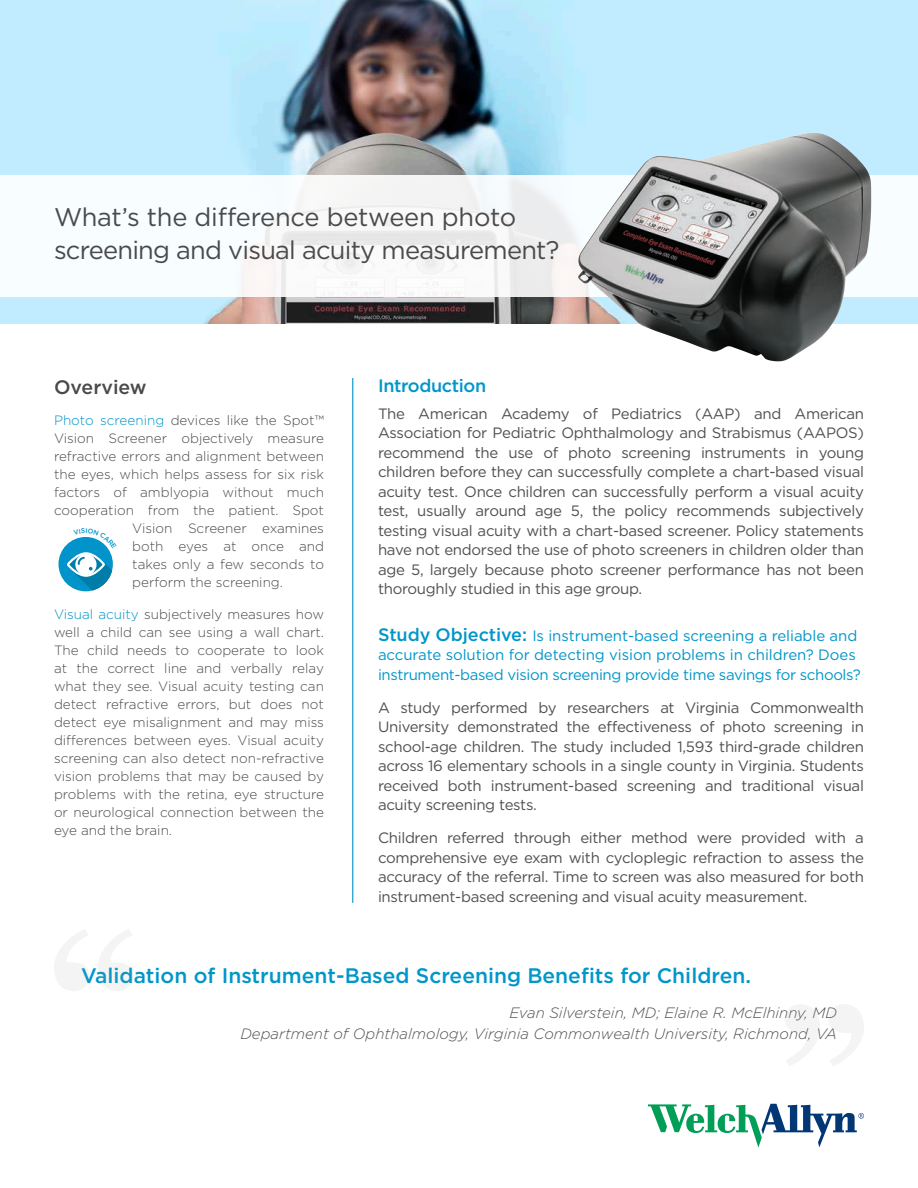
<style>
.page{position:relative;width:918px;height:1188px;background:#fff}
.page>*{position:absolute;margin:0;border:0;box-sizing:border-box;transform-origin:0 0}
.t1{font:25.5px/33px "Gotham";letter-spacing:-.03em;color:#4a4a4b}
.t2{font:500 21px "Gotham";color:#0096ca}
.t3{font:500 19.5px "Gotham";color:#4a4a4b}
.t4{font:500 18px "Gotham";letter-spacing:-.02em;color:#0096ca}
.t5{font:15px/19.5px "Gotham";letter-spacing:-.02em;color:#515051;text-align:justify}
.t6{font:15px/19.5px "Gotham";letter-spacing:-.005em;color:#0096ca}
.t7{font:italic 300 15px/21px "Gotham";color:#515051;text-align:right}
.t8{font:300 13.5px/18px "Gotham";color:#4a4a4b;text-align:justify}
.s1{color:#0093c8}
.s2{font-weight:500;font-size:18px}
</style>
<div class="page">
<img style="left:0;top:0;width:918px;height:324px">
<hr style="left:352px;top:378px;width:1px;height:525px;background:#0093c8">
<svg style="left:0;top:176px;width:918px;height:121px"></svg>
<img style="left:578px;top:133px;width:293px;height:229px">
<svg style="left:648px;top:1104px;width:216px;height:43px"></svg>
<div style="left:58px;top:537px;width:55px;height:54px;background:#0094ca;border-radius:50%"></div>
<svg style="left:55px;top:930px;width:78px;height:61px"></svg>
<svg style="left:785px;top:1005px;width:78px;height:61px"></svg>
<svg style="left:65px;top:537px;width:48px;height:54px"></svg>
<p class="t1" style="left:54px;top:200px;width:507px">What’s the difference between photo screening and visual acuity measurement?</p>
<p class="t3" style="left:54px;top:374px;width:94px">Overview</p>
<p class="t8" style="left:54px;top:411px;width:271px"><span class="s1">Photo screening</span> devices like the Spot™</p>
<p class="t8" style="left:54px;top:429px;width:272px">Vision Screener objectively measure</p>
<p class="t8" style="left:54px;top:447px;width:271px">refractive errors and alignment between</p>
<p class="t8" style="left:54px;top:465px;width:272px">the eyes, which helps assess for six risk</p>
<p class="t8" style="left:54px;top:483px;width:271px">factors of amblyopia without much</p>
<p class="t8" style="left:54px;top:501px;width:271px">cooperation from the patient. Spot</p>
<p class="t8" style="left:132px;top:519px;width:193px">Vision Screener examines</p>
<p class="t8" style="left:132px;top:537px;width:193px">both eyes at once and</p>
<p class="t8" style="left:132px;top:555px;width:193px">takes only a few seconds to</p>
<p class="t8" style="left:132px;top:573px;width:152px">perform the screening.</p>
<p class="t8" style="left:54px;top:604px;width:272px"><span class="s1">Visual acuity</span> subjectively measures how well a child can see using a wall chart.<br>The child needs to cooperate to look at the correct line and verbally relay what they see. Visual acuity testing can detect refractive errors, but does not detect eye misalignment and may miss differences between eyes. Visual acuity screening can also detect non-refractive vision problems that may be caused by problems with the retina, eye structure or neurological connection between the eye and the brain.</p>
<p class="t4" style="left:378px;top:374px;width:110px">Introduction</p>
<p class="t5" style="left:378px;top:403px;width:488px">The American Academy of Pediatrics (AAP) and American Association for Pediatric Ophthalmology and Strabismus (AAPOS) recommend the use of photo screening instruments in young children before they can successfully complete a chart-based visual acuity test. Once children can successfully perform a visual acuity test, usually around age 5, the policy recommends subjectively testing visual acuity with a chart-based screener. Policy statements have not endorsed the use of photo screeners in children older than age 5, largely because photo screener performance has not been thoroughly studied in this age group.</p>
<p class="t6" style="left:378px;top:625px;width:484px"><span class="s2">Study Objective:</span> Is instrument-based screening a reliable and accurate solution for detecting vision problems in children? Does instrument-based vision screening provide time savings for schools?</p>
<p class="t5" style="left:378px;top:697px;width:488px">A study performed by researchers at Virginia Commonwealth University demonstrated the effectiveness of photo screening in school-age children. The study included 1,593 third-grade children across 16 elementary schools in a single county in Virginia. Students received both instrument-based screening and traditional visual acuity screening tests.</p>
<p class="t5" style="left:378px;top:828px;width:488px">Children referred through either method were provided with a comprehensive eye exam with cycloplegic refraction to assess the accuracy of the referral. Time to screen was also measured for both instrument-based screening and visual acuity measurement.</p>
<p class="t2" style="left:81px;top:962px;width:672px">Validation of Instrument-Based Screening Benefits for Children.</p>
<p class="t7" style="left:240px;top:1001px;width:598px">Evan Silverstein, MD; Elaine R. McElhinny, MD<br>Department of Ophthalmology, Virginia Commonwealth University, Richmond, VA</p>
</div>
